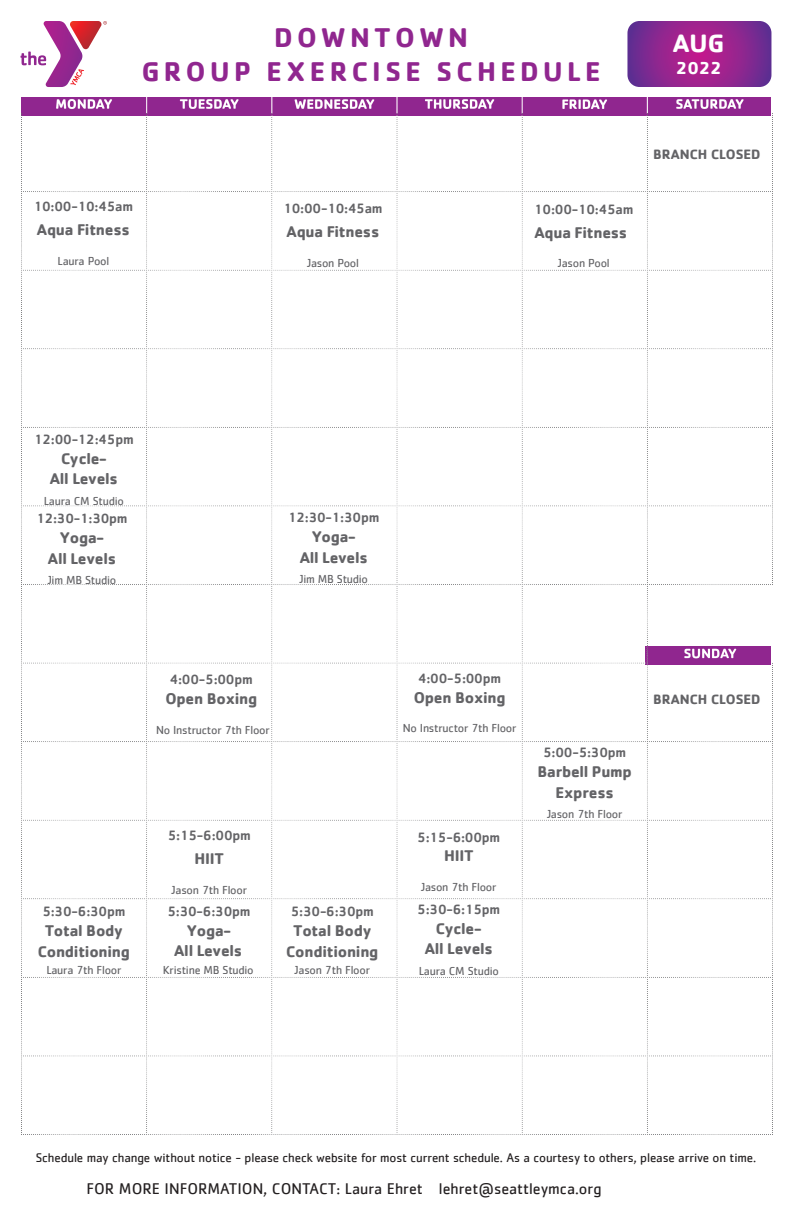
<style>
.page{position:relative;width:792px;height:1224px;background:#fff}
.page>*{position:absolute;margin:0;border:0;box-sizing:border-box;transform-origin:0 0}
.Instructor_Name{font:700 28px/33.6px "Cachet";letter-spacing:.155em;color:#90268f;text-align:center}
.t1{font:700 26px "Cachet";color:#fff}
.t2{font:700 18px "Cachet";color:#fff}
.t3{font:700 16px/20.8px "Cachet";letter-spacing:-.015em;color:#636366;text-align:center}
.t4{font:16px "Cachet";color:#231f20}
.t5{font:700 16px "Cachet";letter-spacing:-.015em;color:#636366}
.t6{font:500 14px "Cachet";letter-spacing:-.015em;color:#636366}
.t7{font:500 14px "Cachet";letter-spacing:-.015em;color:#636366}
.t8{font:700 14px "Cachet";color:#636366}
.t9{font:13px "Cachet";letter-spacing:-.01em;color:#231f20}
.t10{font:12px "Cachet";letter-spacing:-.02em;color:#636366}
.t11{font:12px "Cachet";letter-spacing:-.02em;color:#636366}
.s1{font-style:inherit}
</style>
<div class="page">
<svg style="left:21px;top:21px;width:86px;height:66px"></svg>
<img style="left:22px;top:97px;width:751px;height:1038px">
<svg style="left:627px;top:21px;width:144px;height:66px;background:#902991"></svg>
<hr style="left:0;top:1057px;width:792px;height:1px;background:#fff">
<hr style="left:0;top:978px;width:792px;height:1px;background:#fff">
<hr style="left:0;top:900px;width:792px;height:1px;background:#fff">
<hr style="left:0;top:821px;width:792px;height:1px;background:#fff">
<hr style="left:0;top:743px;width:792px;height:1px;background:#fff">
<hr style="left:0;top:664px;width:792px;height:1px;background:#fff">
<hr style="left:0;top:586px;width:792px;height:1px;background:#fff">
<hr style="left:0;top:507px;width:792px;height:1px;background:#fff">
<hr style="left:0;top:429px;width:792px;height:1px;background:#fff">
<hr style="left:0;top:350px;width:792px;height:1px;background:#fff">
<hr style="left:0;top:272px;width:792px;height:1px;background:#fff">
<hr style="left:0;top:193px;width:792px;height:1px;background:#fff">
<p class="Instructor_Name" style="left:142px;top:20px;width:460px">DOWNTOWN<br>GROUP EXERCISE SCHEDULE</p>
<h2 class="t1" style="left:673px;top:26px;width:53px">AUG</h2>
<p class="t2" style="left:676px;top:56px;width:47px">2022</p>
<p class="t6" style="left:34px;top:198px;width:101px">10:00-10:45am</p>
<p class="t3" style="left:37px;top:219px;width:94px">Aqua Fitness</p>
<p class="t10" style="left:58px;top:254px;width:53px">Laura Pool</p>
<p class="t6" style="left:283px;top:200px;width:101px">10:00-10:45am</p>
<p class="t3" style="left:287px;top:221px;width:94px">Aqua Fitness</p>
<p class="t10" style="left:307px;top:256px;width:53px">Jason Pool</p>
<p class="t6" style="left:534px;top:200px;width:101px">10:00-10:45am</p>
<p class="t3" style="left:534px;top:221px;width:94px">Aqua Fitness</p>
<p class="t10" style="left:558px;top:256px;width:53px">Jason Pool</p>
<p class="t8" style="left:653px;top:145px;width:109px">BRANCH CLOSED</p>
<p class="t6" style="left:34px;top:430px;width:101px">12:00-12:45pm</p>
<p class="t3" style="left:50px;top:447px;width:70px">Cycle-<br>All Levels</p>
<p class="t10" style="left:44px;top:494px;width:82px"><span class="s1">Laura</span> CM Studio</p>
<p class="t6" style="left:36px;top:510px;width:93px">12:30-1:30pm</p>
<p class="t3" style="left:48px;top:526px;width:70px">Yoga-<br>All Levels</p>
<p class="t10" style="left:48px;top:573px;width:70px">Jim MB Studio</p>
<p class="t6" style="left:288px;top:509px;width:93px">12:30-1:30pm</p>
<p class="t3" style="left:300px;top:526px;width:70px">Yoga-<br>All Levels</p>
<p class="t10" style="left:299px;top:572px;width:70px">Jim MB Studio</p>
<p class="t6" style="left:42px;top:903px;width:85px">5:<span class="s1">30</span>-6:<span class="s1">30</span>pm</p>
<p class="t3" style="left:38px;top:920px;width:94px">Total Body<br>Conditioning</p>
<p class="t10" style="left:46px;top:964px;width:77px">Laura 7th Floor</p>
<p class="t7" style="left:170px;top:670px;width:85px">4:00<span class="s1">-</span>5<span class="s1">:</span>00<span class="s1">pm</span></p>
<p class="t5" style="left:165px;top:688px;width:93px">Open Boxing</p>
<p class="t11" style="left:156px;top:723px;width:115px">No Instructor <span class="s1">7th Floor</span></p>
<p class="t7" style="left:168px;top:826px;width:85px"><span class="s1">5:</span>15<span class="s1">-</span>6:00<span class="s1">pm</span></p>
<p class="t3" style="left:195px;top:847px;width:31px">HIIT</p>
<p class="t10" style="left:172px;top:883px;width:77px"><span class="s1">Jason</span> 7th Floor</p>
<p class="t6" style="left:167px;top:902px;width:85px">5:30-6:30pm</p>
<p class="t3" style="left:174px;top:919px;width:70px">Yoga-<br>All Levels</p>
<p class="t11" style="left:163px;top:963px;width:92px">Kristine <span class="s1">MB Studio</span></p>
<p class="t6" style="left:291px;top:903px;width:85px">5:<span class="s1">30</span>-6:<span class="s1">30</span>pm</p>
<p class="t3" style="left:286px;top:919px;width:94px">Total Body<br>Conditioning</p>
<p class="t10" style="left:295px;top:963px;width:77px">Jason 7th Floor</p>
<p class="t7" style="left:418px;top:669px;width:85px">4:00<span class="s1">-</span>5<span class="s1">:</span>00<span class="s1">pm</span></p>
<p class="t5" style="left:414px;top:687px;width:93px">Open Boxing</p>
<p class="t11" style="left:403px;top:721px;width:115px">No Instructor <span class="s1">7th Floor</span></p>
<p class="t6" style="left:417px;top:828px;width:85px">5:<span class="s1">15</span>-<span class="s1">6</span>:<span class="s1">00</span>pm</p>
<p class="t5" style="left:444px;top:846px;width:31px">HIIT</p>
<p class="t10" style="left:421px;top:880px;width:77px">Jason 7th Floor</p>
<p class="t7" style="left:417px;top:900px;width:85px">5:3<span class="s1">0-</span>6:15<span class="s1">pm</span></p>
<p class="t3" style="left:425px;top:917px;width:70px">Cycle-<br>All Levels</p>
<p class="t10" style="left:419px;top:964px;width:82px"><span class="s1">Laura</span> CM Studio</p>
<p class="t6" style="left:543px;top:743px;width:85px">5:00-5:30pm</p>
<p class="t3" style="left:538px;top:760px;width:96px">Barbell Pump<br>Express</p>
<p class="t10" style="left:547px;top:807px;width:77px">Jason 7th Floor</p>
<p class="t8" style="left:653px;top:691px;width:109px">BRANCH CLOSED</p>
<p class="t9" style="left:36px;top:1150px;width:722px">Schedule may change without notice - please check website for most current schedule. As a courtesy to others, please arrive on time.</p>
<p class="t4" style="left:86px;top:1179px;width:517px">FOR MORE INFORMATION, CONTACT: Laura Ehret lehret@seattleymca.org</p>
</div>
